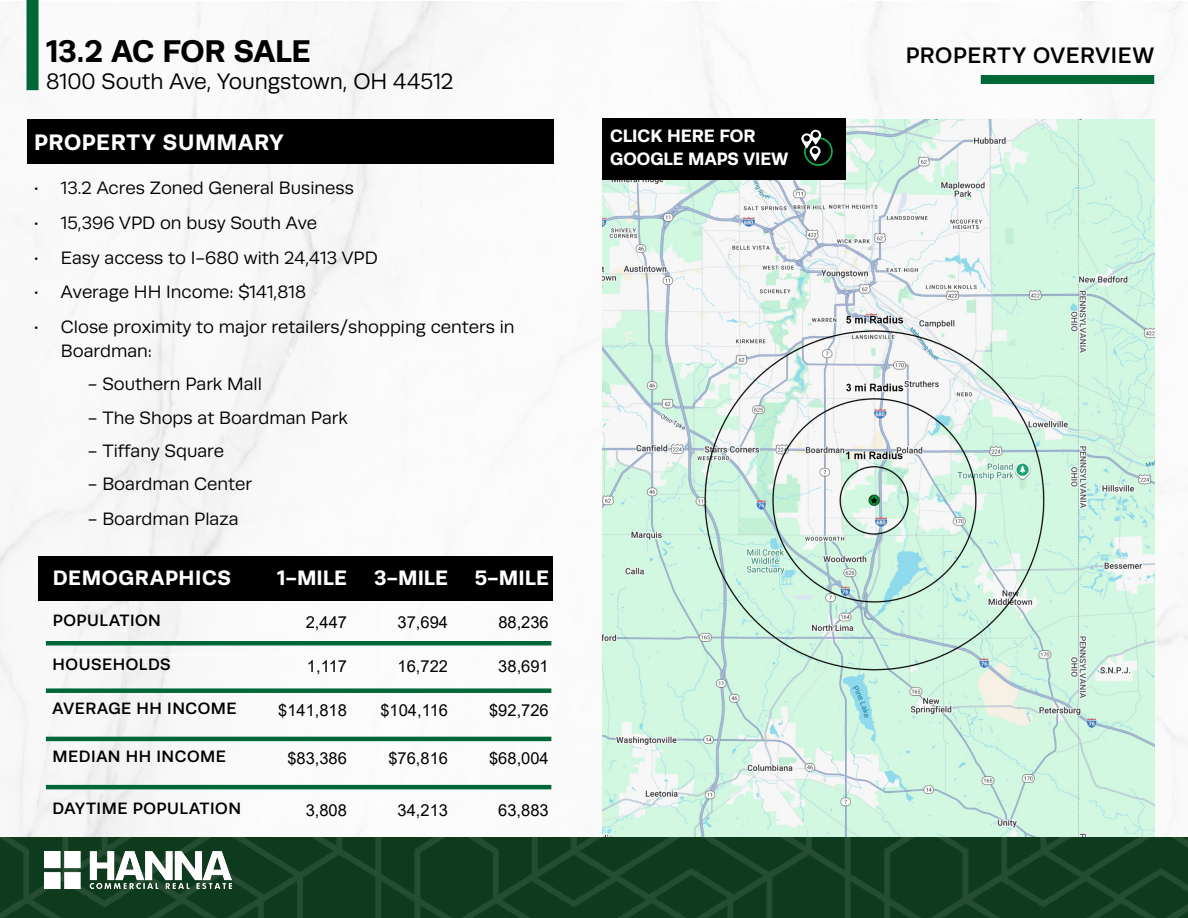
<style>
.page{position:relative;width:1188px;height:918px;background:#fff}
.page>*{position:absolute;margin:0;border:0;box-sizing:border-box;transform-origin:0 0}
.t1{font:700 31.5px "Runda";letter-spacing:-.01em;color:#000}
.t2{font:22.5px "Runda";letter-spacing:-.005em;color:#000}
.t3{font:500 22.5px "Runda";letter-spacing:.03em;color:#000}
.t4{font:700 22.5px "Runda";letter-spacing:.03em;color:#fff}
.t5{font:700 21px "Runda";letter-spacing:.025em;color:#fff}
.t6{font:18px/24px "Runda";color:#000}
.t7{font:700 18px/22.8px "Runda";color:#fff}
.t8{font:16.5px "Arial";color:#000}
.t9{font:500 16.5px "Runda";letter-spacing:.03em;color:#000}
</style>
<div class="page">
<img style="left:0;top:2px;width:846px;height:835px">
<img style="left:867px;top:2px;width:321px;height:835px">
<div style="left:27px;top:0;width:12px;height:90px;background:#006836"></div>
<img style="left:0;top:837px;width:1188px;height:81px">
<img style="left:45px;top:852px;width:186px;height:37px">
<div style="left:981px;top:75px;width:173px;height:9px;background:#006836"></div>
<img style="left:602px;top:119px;width:552px;height:718px">
<div style="left:27px;top:119px;width:527px;height:44px;background:#000"></div>
<div style="left:602px;top:119px;width:243px;height:61px;background:#000"></div>
<div style="left:804px;top:137px;width:29px;height:29px;border:2px solid #0db14b;border-radius:50%"></div>
<svg style="left:801px;top:130px;width:20px;height:31px"></svg>
<div style="left:39px;top:557px;width:514px;height:44px;background:#000"></div>
<div style="left:46px;top:641px;width:505px;height:5px;background:#006836"></div>
<div style="left:46px;top:688px;width:505px;height:5px;background:#006836"></div>
<hr style="left:46px;top:737px;width:505px;height:4px;background:#006836">
<hr style="left:46px;top:785px;width:505px;height:4px;background:#006836">
<hr style="left:48px;top:655px;width:202px;height:1px;background:#fff">
<hr style="left:250px;top:655px;width:102px;height:1px;background:#fff">
<hr style="left:352px;top:655px;width:101px;height:1px;background:#fff">
<hr style="left:453px;top:655px;width:101px;height:1px;background:#fff">
<h1 class="t1" style="left:46px;top:32px;width:266px">13.2 AC FOR SALE</h1>
<p class="t2" style="left:46px;top:69px;width:409px">8100 South Ave, Youngstown, OH 44512</p>
<p class="t4" style="left:34px;top:128px;width:251px">PROPERTY SUMMARY</p>
<p class="t6" style="left:34px;top:176px;width:322px">• 13.2 Acres Zoned General Business</p>
<p class="t6" style="left:34px;top:211px;width:285px">• 15,396 VPD on busy South Ave</p>
<p class="t6" style="left:34px;top:246px;width:345px">• Easy access to I-680 with 24,413 VPD</p>
<p class="t6" style="left:34px;top:280px;width:274px">• Average HH Income: $141,818</p>
<p class="t6" style="left:61px;top:315px;width:455px;text-indent:-27px">• Close proximity to major retailers/shopping centers in<br>Boardman:</p>
<p class="t6" style="left:88px;top:372px;width:176px">- Southern Park Mall</p>
<p class="t6" style="left:88px;top:406px;width:262px">- The Shops at Boardman Park</p>
<p class="t6" style="left:88px;top:439px;width:138px">- Tiffany Square</p>
<p class="t6" style="left:88px;top:472px;width:166px">- Boardman Center</p>
<p class="t6" style="left:88px;top:507px;width:152px">- Boardman Plaza</p>
<p class="t5" style="left:53px;top:566px;width:180px">DEMOGRAPHICS</p>
<p class="t5" style="left:277px;top:566px;width:71px">1-MILE</p>
<p class="t5" style="left:374px;top:566px;width:76px">3-MILE</p>
<p class="t5" style="left:475px;top:566px;width:76px">5-MILE</p>
<p class="t9" style="left:53px;top:611px;width:110px">POPULATION</p>
<p class="t8" style="left:306px;top:611px;width:43px">2,447</p>
<p class="t8" style="left:398px;top:611px;width:52px">37,694</p>
<p class="t8" style="left:498px;top:611px;width:52px">88,236</p>
<p class="t9" style="left:53px;top:655px;width:120px">HOUSEHOLDS</p>
<p class="t8" style="left:307px;top:655px;width:42px">1,117</p>
<p class="t8" style="left:398px;top:655px;width:52px">16,722</p>
<p class="t8" style="left:498px;top:655px;width:52px">38,691</p>
<p class="t9" style="left:53px;top:699px;width:185px">AVERAGE HH INCOME</p>
<p class="t8" style="left:278px;top:698px;width:70px">$141,818</p>
<p class="t8" style="left:380px;top:698px;width:69px">$104,116</p>
<p class="t8" style="left:489px;top:698px;width:61px">$92,726</p>
<p class="t9" style="left:53px;top:747px;width:175px">MEDIAN HH INCOME</p>
<p class="t8" style="left:287px;top:747px;width:61px">$83,386</p>
<p class="t8" style="left:388px;top:747px;width:61px">$76,816</p>
<p class="t8" style="left:489px;top:747px;width:61px">$68,004</p>
<p class="t9" style="left:53px;top:799px;width:190px">DAYTIME POPULATION</p>
<p class="t8" style="left:306px;top:799px;width:43px">3,808</p>
<p class="t8" style="left:398px;top:799px;width:52px">34,213</p>
<p class="t8" style="left:498px;top:799px;width:52px">63,883</p>
<p class="t7" style="left:610px;top:124px;width:180px">CLICK HERE FOR<br>GOOGLE MAPS VIEW</p>
<p class="t3" style="left:906px;top:43px;width:250px">PROPERTY OVERVIEW</p>
</div>
